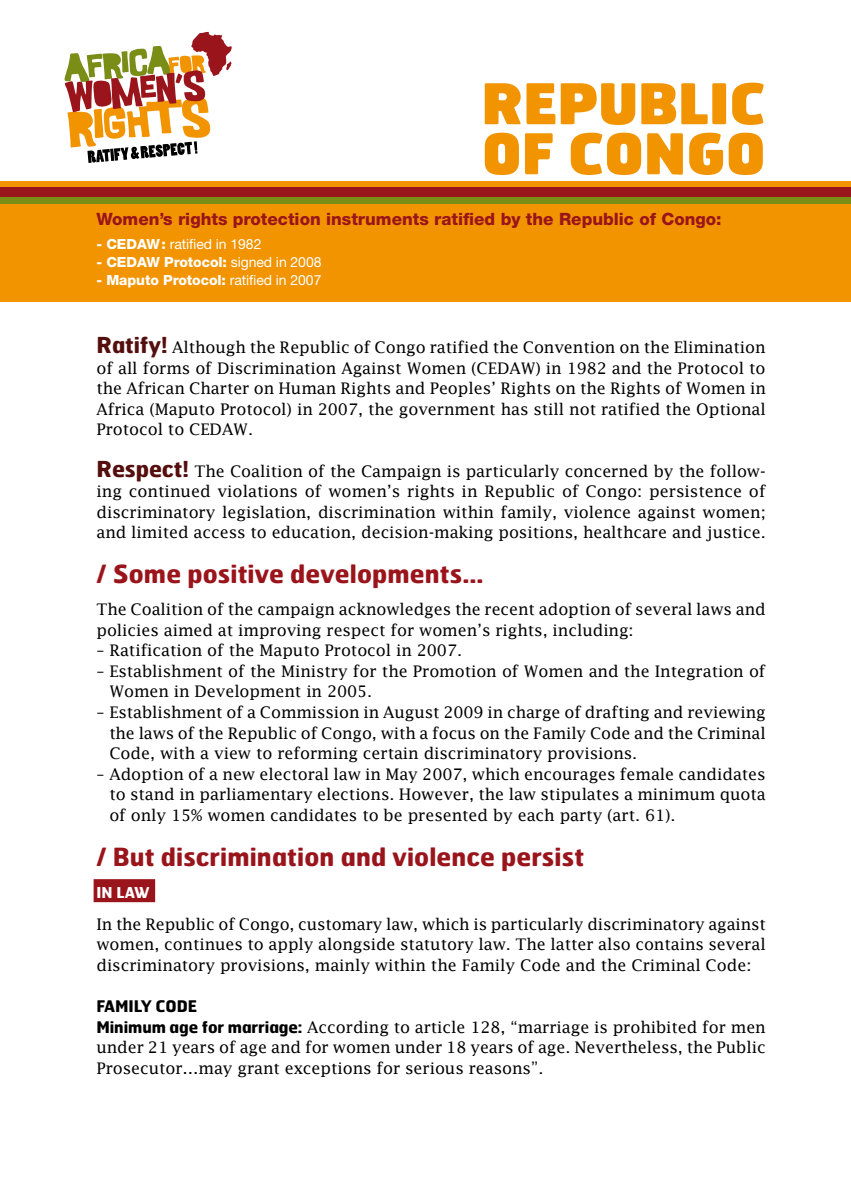
<style>
.page{position:relative;width:851px;height:1191px;background:#fff}
.page>*{position:absolute;margin:0;border:0;box-sizing:border-box;transform-origin:0 0}
.t1{font:900 56px/50px "Hermes";letter-spacing:-.01em;color:#f29400}
.t2{font:700 25px "Hermes";letter-spacing:.005em;color:#9a141b}
.t3{font:800 17px "Helvetica Neue LT Std";color:#9a141b}
.t4{font:16px/20.6px "Lucida Fax";letter-spacing:-.005em;color:#000;text-align:justify}
.t5{font:700 16px "Hermes";letter-spacing:-.005em;color:#000}
.t6{font:700 15px "Hermes";color:#fff}
.t7{font:800 14px "Helvetica Neue LT Std";letter-spacing:-.005em;color:#fff}
.t8{font:14px "Helvetica Neue LT Std";letter-spacing:-.005em;color:#fff}
.s1{font-weight:800}
.s2{font-weight:400}
.s3{font-family:"Hermes";font-weight:700;font-size:22px;color:#550e0e}
.s4{font-family:"Hermes";font-weight:700}
</style>
<div class="page">
<svg style="left:64px;top:32px;width:168px;height:131px"></svg>
<div style="left:0;top:192px;width:850px;height:110px;background:#f29400"></div>
<svg style="left:0;top:181px;width:850px;height:7px;fill:#f29400"></svg>
<div style="left:0;top:188px;width:850px;height:13px;background:#9a141b"></div>
<div style="left:0;top:197px;width:850px;height:7px;background:#7a8d17"></div>
<div style="left:94px;top:879px;width:61px;height:23px;background:#9a141b"></div>
<h1 class="t1" style="left:481px;top:76px;width:286px">REPUBLIC<br>OF CONGO</h1>
<p class="t3" style="left:96px;top:209px;width:626px">Women’s rights protection instruments ratified by the Republic of Congo:</p>
<p class="t8" style="left:96px;top:236px;width:166px"><span class="s1">- CEDAW:</span> ratified in 1982</p>
<p class="t7" style="left:96px;top:254px;width:226px">- CEDAW Protocol: <span class="s2">signed in 2008</span></p>
<p class="t7" style="left:96px;top:272px;width:226px">- Maputo Protocol: <span class="s2">ratified in 2007</span></p>
<p class="t4" style="left:96px;top:337px;width:670px"><span class="s3">Ratify!</span> Although the Republic of Congo ratified the Convention on the Elimination of all forms of Discrimination Against Women (CEDAW) in 1982 and the Protocol to the African Charter on Human Rights and Peoples’ Rights on the Rights of Women in Africa (Maputo Protocol) in 2007, the government has still not ratified the Optional Protocol to CEDAW.</p>
<p class="t4" style="left:96px;top:460px;width:670px"><span class="s3">Respect!</span> The Coalition of the Campaign is particularly concerned by the follow&shy;ing continued violations of women’s rights in Republic of Congo: persistence of discriminatory legislation, discrimination within family, violence against women; and limited access to education, decision-making positions, healthcare and justice.</p>
<h2 class="t2" style="left:96px;top:557px;width:388px">/ Some positive developments…</h2>
<p class="t4" style="left:96px;top:599px;width:670px">The Coalition of the campaign acknowledges the recent adoption of several laws and policies aimed at improving respect for women’s rights, including:</p>
<p class="t4" style="left:96px;top:640px;width:367px">– Ratification of the Maputo Protocol in 2007.</p>
<p class="t4" style="left:109px;top:660px;width:657px;text-indent:-13px">– Establishment of the Ministry for the Promotion of Women and the Integration of<br>Women in Development in 2005.</p>
<p class="t4" style="left:109px;top:702px;width:657px;text-indent:-13px">– Establishment of a Commission in August 2009 in charge of drafting and reviewing the laws of the Republic of Congo, with a focus on the Family Code and the Criminal Code, with a view to reforming certain discriminatory provisions.</p>
<p class="t4" style="left:109px;top:763px;width:657px;text-indent:-13px">– Adoption of a new electoral law in May 2007, which encourages female candidates to stand in parliamentary elections. However, the law stipulates a minimum quota of only 15% women candidates to be presented by each party (art. 61).</p>
<h2 class="t2" style="left:96px;top:840px;width:489px">/ But discrimination and violence persist</h2>
<p class="t6" style="left:96px;top:882px;width:54px">IN LAW</p>
<p class="t4" style="left:96px;top:913px;width:670px">In the Republic of Congo, customary law, which is particularly discriminatory against women, continues to apply alongside statutory law. The latter also contains several discriminatory provisions, mainly within the Family Code and the Criminal Code:</p>
<p class="t5" style="left:96px;top:995px;width:102px">Family Code</p>
<p class="t4" style="left:96px;top:1016px;width:670px"><span class="s4">Minimum age for marriage:</span> According to article 128, “marriage is prohibited for men under 21 years of age and for women under 18 years of age. Nevertheless, the Public Prosecutor…may grant exceptions for serious reasons”.</p>
</div>
